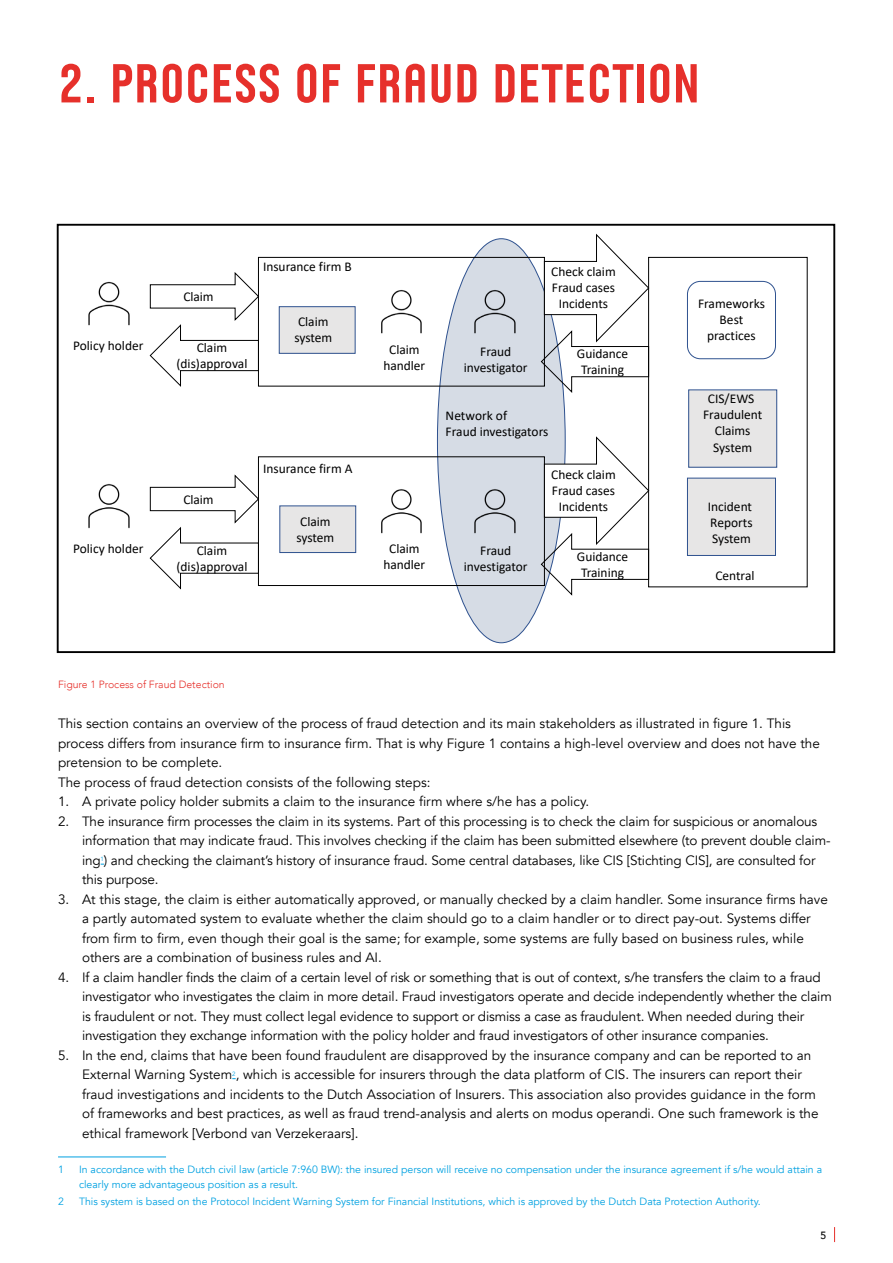
<style>
.page{position:relative;width:893px;height:1263px;background:#fff}
.page>*{position:absolute;margin:0;border:0;box-sizing:border-box;transform-origin:0 0}
.t1{font:55.5px "Husans";color:#e6302b}
.t2{font:13.5px/19.5px "Avenir";color:#000}
.t3{font:13.35px/15.9px "Calibri";color:#000;text-align:center}
.t4{font:10.5px/15px "Avenir";color:#00a1e1}
.t5{font:300 10.5px "Avenir";color:#e6302b}
.t6{font:500 10.5px "Avenir";color:#000}
</style>
<div class="page">
<svg style="left:834px;top:1227px;width:1px;height:15px"></svg>
<hr style="left:58px;top:1157px;width:108px;height:1px;background:#00a1e1">
<div style="left:437px;top:239px;width:128px;height:404px;background:#d6dce5;border-radius:50%"></div>
<img style="left:88px;top:484px;width:42px;height:45px">
<div style="left:258px;top:456px;width:287px;height:130px;border:1px solid #000"></div>
<img style="left:381px;top:489px;width:41px;height:45px">
<img style="left:474px;top:489px;width:42px;height:45px">
<div style="left:280px;top:506px;width:76px;height:46px;background:#e7e6e6"></div>
<div style="left:279px;top:505px;width:77px;height:48px;border:1px solid #2f528f"></div>
<svg style="left:149px;top:474px;width:111px;height:116px"></svg>
<div style="left:258px;top:257px;width:287px;height:129px;border:1px solid #000"></div>
<img style="left:381px;top:290px;width:41px;height:44px">
<img style="left:474px;top:290px;width:42px;height:44px">
<div style="left:279px;top:307px;width:76px;height:46px;background:#e7e6e6"></div>
<div style="left:279px;top:306px;width:77px;height:48px;border:1px solid #2f528f"></div>
<div style="left:689px;top:390px;width:88px;height:77px;background:#e7e6e6"></div>
<div style="left:688px;top:389px;width:89px;height:79px;border:1px solid #2f528f"></div>
<div style="left:687px;top:478px;width:88px;height:77px;background:#e7e6e6"></div>
<div style="left:687px;top:478px;width:89px;height:78px;border:1px solid #2f528f"></div>
<div style="left:57px;top:224px;width:778px;height:429px;border:2px solid #000"></div>
<div style="left:687px;top:281px;width:89px;height:78px;border:1px solid #2f528f;border-radius:13px"></div>
<svg style="left:540px;top:233px;width:110px;height:161px"></svg>
<svg style="left:540px;top:435px;width:110px;height:161px"></svg>
<img style="left:88px;top:281px;width:42px;height:45px">
<svg style="left:149px;top:271px;width:111px;height:116px"></svg>
<h1 class="t1" style="left:58px;top:52px;width:643px">2. PROCESS OF FRAUD DETECTION</h1>
<p class="t3" style="left:73px;top:337px;width:72px">Policy holder</p>
<p class="t3" style="left:73px;top:540px;width:72px">Policy holder</p>
<p class="t3" style="left:183px;top:288px;width:32px">Claim</p>
<p class="t3" style="left:176px;top:339px;width:72px">Claim (dis)approval</p>
<p class="t3" style="left:263px;top:258px;width:90px">Insurance firm B</p>
<p class="t3" style="left:294px;top:313px;width:39px;text-align:left">Claim system</p>
<p class="t3" style="left:183px;top:491px;width:32px">Claim</p>
<p class="t3" style="left:176px;top:542px;width:72px">Claim (dis)approval</p>
<p class="t3" style="left:263px;top:461px;width:91px">Insurance firm A</p>
<p class="t3" style="left:296px;top:513px;width:39px;text-align:left">Claim system</p>
<p class="t3" style="left:383px;top:341px;width:43px">Claim handler</p>
<p class="t3" style="left:464px;top:343px;width:65px">Fraud investigator</p>
<p class="t3" style="left:551px;top:264px;width:66px">Check claim<br>Fraud cases<br>Incidents</p>
<p class="t3" style="left:577px;top:345px;width:53px">Guidance<br>Training</p>
<p class="t3" style="left:446px;top:407px;width:104px;text-align:left">Network of<br>Fraud investigators</p>
<p class="t3" style="left:383px;top:540px;width:43px">Claim handler</p>
<p class="t3" style="left:464px;top:542px;width:65px">Fraud investigator</p>
<p class="t3" style="left:551px;top:466px;width:66px">Check claim<br>Fraud cases<br>Incidents</p>
<p class="t3" style="left:577px;top:548px;width:53px">Guidance<br>Training</p>
<p class="t3" style="left:698px;top:296px;width:68px">Frameworks<br>Best practices</p>
<p class="t3" style="left:703px;top:390px;width:61px">CIS/EWS<br>Fraudulent<br>Claims<br>System</p>
<p class="t3" style="left:708px;top:498px;width:46px;text-align:justify">Incident Reports System</p>
<p class="t3" style="left:715px;top:567px;width:41px">Central</p>
<p class="t5" style="left:58px;top:678px;width:168px">Figure 1 Process of Fraud Detection</p>
<p class="t2" style="left:58px;top:714px;width:763px">This section contains an overview of the process of fraud detection and its main stakeholders as illustrated in figure 1. This process differs from insurance firm to insurance firm. That is why Figure 1 contains a high-level overview and does not have the pretension to be complete.<br>The process of fraud detection consists of the following steps:</p>
<p class="t2" style="left:58px;top:792px;width:533px">1. A private policy holder submits a claim to the insurance firm where s/he has a policy.</p>
<p class="t2" style="left:82px;top:811px;width:750px;text-indent:-24px">2. The insurance firm processes the claim in its systems. Part of this processing is to check the claim for suspicious or anomalous information that may indicate fraud. This involves checking if the claim has been submitted elsewhere (to prevent double claim&shy;ing<sup>1</sup>) and checking the claimant’s history of insurance fraud. Some central databases, like CIS [Stichting CIS], are consulted for this purpose.</p>
<p class="t2" style="left:82px;top:889px;width:747px;text-indent:-24px">3. At this stage, the claim is either automatically approved, or manually checked by a claim handler. Some insurance firms have a partly automated system to evaluate whether the claim should go to a claim handler or to direct pay-out. Systems differ from firm to firm, even though their goal is the same; for example, some systems are fully based on business rules, while others are a combination of business rules and AI.</p>
<p class="t2" style="left:82px;top:967px;width:751px;text-indent:-24px">4. If a claim handler finds the claim of a certain level of risk or something that is out of context, s/he transfers the claim to a fraud investigator who investigates the claim in more detail. Fraud investigators operate and decide independently whether the claim is fraudulent or not. They must collect legal evidence to support or dismiss a case as fraudulent. When needed during their investigation they exchange information with the policy holder and fraud investigators of other insurance companies.</p>
<p class="t2" style="left:82px;top:1045px;width:738px;text-indent:-24px">5. In the end, claims that have been found fraudulent are disapproved by the insurance company and can be reported to an External Warning System<sup>2</sup>, which is accessible for insurers through the data platform of CIS. The insurers can report their fraud investigations and incidents to the Dutch Association of Insurers. This association also provides guidance in the form of frameworks and best practices, as well as fraud trend-analysis and alerts on modus operandi. One such framework is the ethical framework [Verbond van Verzekeraars].</p>
<p class="t4" style="left:58px;top:1162px;width:7px">1</p>
<p class="t4" style="left:79px;top:1162px;width:745px">In accordance with the Dutch civil law (article 7:960 BW): the insured person will receive no compensation under the insurance agreement if s/he would attain a clearly more advantageous position as a result.</p>
<p class="t4" style="left:58px;top:1194px;width:7px">2</p>
<p class="t4" style="left:79px;top:1194px;width:683px">This system is based on the Protocol Incident Warning System for Financial Institutions, which is approved by the Dutch Data Protection Authority.</p>
<p class="t6" style="left:821px;top:1226px;width:7px">5</p>
</div>
